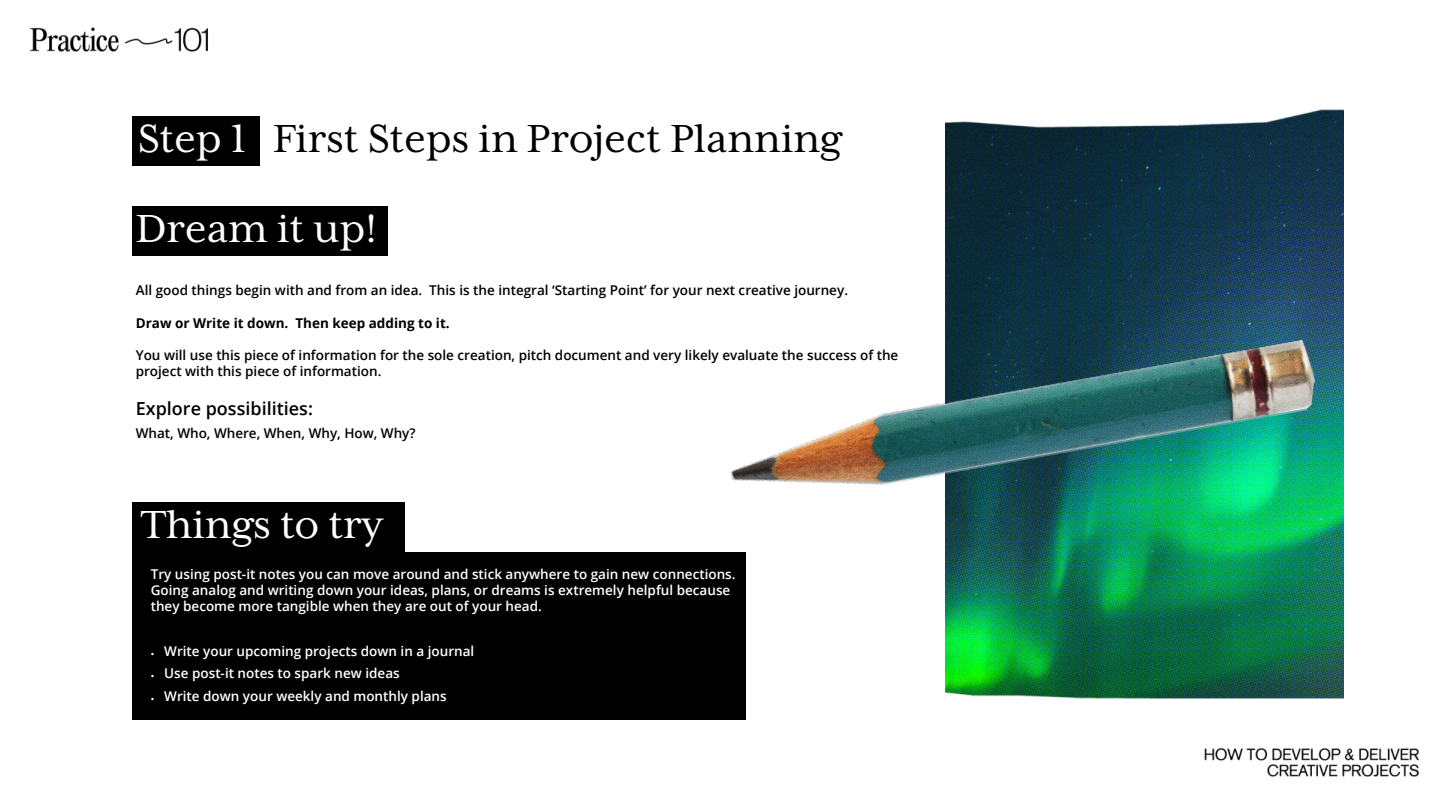
<style>
.page{position:relative;width:1440px;height:810px;background:#fff}
.page>*{position:absolute;margin:0;border:0;box-sizing:border-box;transform-origin:0 0}
.t1{font:45px "Mrs Eaves XL Serif OT";color:#000}
.t2{font:45px "Mrs Eaves XL Serif OT";color:#fff}
.t3{font:600 18px "Open Sans";color:#000}
.t4{font:600 13.5px/16.2px "Open Sans";color:#fff}
.t5{font:600 13.5px/16.2px "Open Sans";color:#000}
.t6{font:700 13.5px "Open Sans";color:#000}
.s1{color:#fff}
.s2{font-family:"Minion Pro";font-weight:400;font-size:9px}
</style>
<div class="page">
<img style="left:29px;top:27px;width:179px;height:25px">
<img style="left:1204px;top:748px;width:216px;height:29px">
<img style="left:945px;top:109px;width:399px;height:590px">
<img style="left:730px;top:339px;width:590px;height:172px">
<div style="left:132px;top:116px;width:128px;height:50px;background:#000"></div>
<div style="left:132px;top:206px;width:255px;height:49px;background:#000"></div>
<div style="left:132px;top:502px;width:273px;height:52px;background:#000"></div>
<div style="left:132px;top:552px;width:614px;height:168px;background:#000"></div>
<h1 class="t1" style="left:138px;top:114px;width:706px"><span class="s1">Step 1</span> First Steps in Project Planning</h1>
<h1 class="t2" style="left:136px;top:204px;width:243px">Dream it up!</h1>
<p class="t5" style="left:136px;top:282px;width:714px">All good things begin with and from an idea. This is the integral ‘Starting Point’ for your next creative journey.</p>
<p class="t6" style="left:136px;top:313px;width:316px">Draw or Write it down. Then keep adding to it.</p>
<p class="t5" style="left:136px;top:347px;width:764px">You will use this piece of information for the sole creation, pitch document and very likely evaluate the success of the project with this piece of information.</p>
<h2 class="t3" style="left:136px;top:396px;width:179px">Explore possibilities:</h2>
<p class="t5" style="left:136px;top:424px;width:281px">What, Who, Where, When, Why, How, Why?</p>
<h1 class="t2" style="left:141px;top:501px;width:243px">Things to try</h1>
<p class="t4" style="left:151px;top:565px;width:586px">Try using post-it notes you can move around and stick anywhere to gain new connections.<br>Going analog and writing down your ideas, plans, or dreams is extremely helpful because they become more tangible when they are out of your head.</p>
<p class="t4" style="left:151px;top:643px;width:325px"><span class="s2">•</span> Write your upcoming projects down in a journal</p>
<p class="t4" style="left:151px;top:665px;width:251px"><span class="s2">•</span> Use post-it notes to spark new ideas</p>
<p class="t4" style="left:151px;top:688px;width:298px"><span class="s2">•</span> Write down your weekly and monthly plans</p>
</div>
